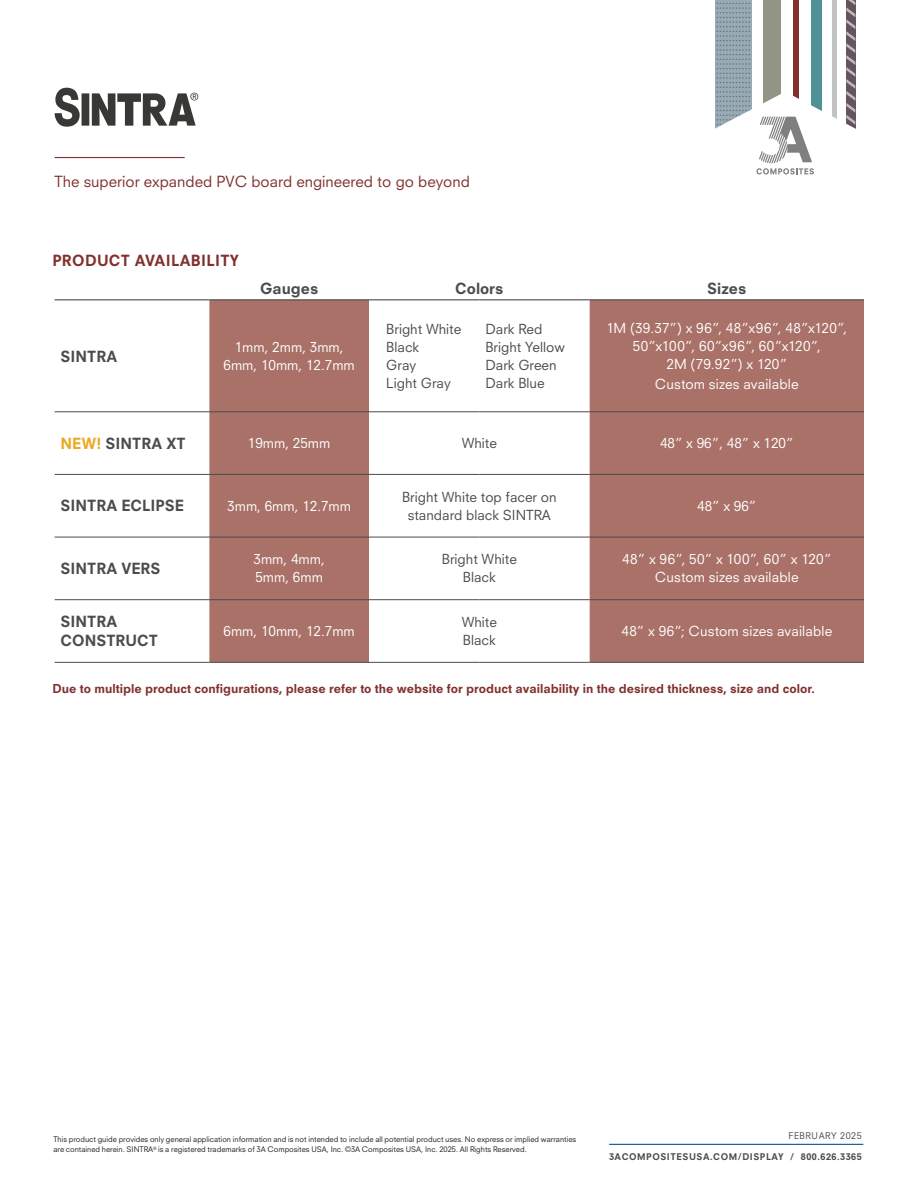
<style>
.page{position:relative;width:918px;height:1188px;background:#fff}
.page>*{position:absolute;margin:0;border:0;box-sizing:border-box;transform-origin:0 0}
.t1{font:800 15px "Neuzeit SLT Std";color:#4b4c4d}
.t2{font:15px "Neuzeit SLT Std";color:#81302f}
.t3{font:800 15px "Neuzeit SLT Std";letter-spacing:.02em;color:#81302f}
.t4{font:13.5px "Neuzeit SLT Std";letter-spacing:.005em;color:#fff}
.t5{font:13.5px "Neuzeit SLT Std";color:#4b4c4d}
.t6{font:13.5px/18px "Neuzeit SLT Std";letter-spacing:.025em;color:#fff;text-align:center}
.t7{font:13.5px "Neuzeit SLT Std";letter-spacing:.035em;color:#fff}
.t8{font:800 12px "Neuzeit SLT Std";color:#81302f}
.t9{font:800 9px "Neuzeit SLT Std";letter-spacing:.06em;color:#4b4c4d}
.t10{font:9px "Neuzeit SLT Std";letter-spacing:.06em;color:#4b4c4d}
.t11{font:7.5px/10.5px "Neuzeit SLT Std";color:#231f20}
.s1{color:#eba820}
</style>
<div class="page">
<svg style="left:715px;top:0;width:141px;height:175px"></svg>
<svg style="left:55px;top:88px;width:143px;height:39px"></svg>
<hr style="left:55px;top:157px;width:130px;height:1px;background:#81302f">
<hr style="left:609px;top:1144px;width:254px;height:1px;background:#0056a3">
<svg style="left:209px;top:300px;width:655px;height:362px;fill:#a97168"></svg>
<hr style="left:55px;top:299px;width:154px;height:1px;background:#4b4c4d">
<hr style="left:209px;top:299px;width:160px;height:1px;background:#4b4c4d">
<hr style="left:369px;top:299px;width:110px;height:1px;background:#4b4c4d">
<hr style="left:479px;top:299px;width:111px;height:1px;background:#4b4c4d">
<hr style="left:590px;top:299px;width:274px;height:1px;background:#4b4c4d">
<hr style="left:55px;top:412px;width:154px;height:1px;background:#4b4c4d">
<hr style="left:55px;top:474px;width:154px;height:1px;background:#4b4c4d">
<hr style="left:55px;top:537px;width:154px;height:1px;background:#4b4c4d">
<hr style="left:209px;top:537px;width:160px;height:1px;background:#4b4c4d">
<hr style="left:369px;top:537px;width:110px;height:1px;background:#4b4c4d">
<hr style="left:479px;top:537px;width:111px;height:1px;background:#4b4c4d">
<hr style="left:590px;top:537px;width:274px;height:1px;background:#4b4c4d">
<hr style="left:55px;top:599px;width:154px;height:1px;background:#4b4c4d">
<hr style="left:209px;top:599px;width:160px;height:1px;background:#4b4c4d">
<hr style="left:369px;top:599px;width:110px;height:1px;background:#4b4c4d">
<hr style="left:479px;top:599px;width:111px;height:1px;background:#4b4c4d">
<hr style="left:590px;top:599px;width:274px;height:1px;background:#4b4c4d">
<hr style="left:55px;top:662px;width:154px;height:1px;background:#4b4c4d">
<hr style="left:209px;top:662px;width:160px;height:1px;background:#4b4c4d">
<hr style="left:369px;top:662px;width:110px;height:1px;background:#4b4c4d">
<hr style="left:479px;top:662px;width:111px;height:1px;background:#4b4c4d">
<hr style="left:590px;top:662px;width:274px;height:1px;background:#4b4c4d">
<hr style="left:209px;top:412px;width:160px;height:1px;background:#4b4c4d">
<hr style="left:369px;top:412px;width:110px;height:1px;background:#4b4c4d">
<hr style="left:479px;top:412px;width:111px;height:1px;background:#4b4c4d">
<hr style="left:590px;top:412px;width:274px;height:1px;background:#4b4c4d">
<hr style="left:209px;top:474px;width:160px;height:1px;background:#4b4c4d">
<hr style="left:369px;top:474px;width:110px;height:1px;background:#4b4c4d">
<hr style="left:479px;top:474px;width:111px;height:1px;background:#4b4c4d">
<hr style="left:590px;top:474px;width:274px;height:1px;background:#4b4c4d">
<p class="t2" style="left:55px;top:172px;width:417px">The superior expanded PVC board engineered to go beyond</p>
<p class="t3" style="left:52px;top:251px;width:188px">PRODUCT AVAILABILITY</p>
<p class="t1" style="left:260px;top:279px;width:60px">Gauges</p>
<p class="t1" style="left:455px;top:279px;width:50px">Colors</p>
<p class="t1" style="left:707px;top:279px;width:41px">Sizes</p>
<p class="t1" style="left:61px;top:347px;width:58px">SINTRA</p>
<p class="t4" style="left:235px;top:339px;width:110px">1mm, 2mm, 3mm,</p>
<p class="t4" style="left:224px;top:357px;width:133px">6mm, 10mm, 12.7mm</p>
<p class="t5" style="left:386px;top:321px;width:77px">Bright White</p>
<p class="t5" style="left:386px;top:339px;width:35px">Black</p>
<p class="t5" style="left:386px;top:357px;width:32px">Gray</p>
<p class="t5" style="left:386px;top:375px;width:66px">Light Gray</p>
<p class="t5" style="left:485px;top:321px;width:59px">Dark Red</p>
<p class="t5" style="left:485px;top:339px;width:81px">Bright Yellow</p>
<p class="t5" style="left:485px;top:357px;width:73px">Dark Green</p>
<p class="t5" style="left:485px;top:375px;width:61px">Dark Blue</p>
<p class="t6" style="left:606px;top:319px;width:242px">1M (39.37”) x 96”, 48”x96”, 48”x120”,<br>50”x100”, 60”x96”, 60”x120”,</p>
<p class="t4" style="left:666px;top:356px;width:122px">2M (79.92”) x 120”</p>
<p class="t4" style="left:655px;top:376px;width:145px">Custom sizes available</p>
<p class="t1" style="left:61px;top:434px;width:126px"><span class="s1">NEW!</span> SINTRA XT</p>
<p class="t4" style="left:248px;top:435px;width:84px">19mm, 25mm</p>
<p class="t5" style="left:462px;top:435px;width:37px">White</p>
<p class="t4" style="left:660px;top:435px;width:135px">48” x 96”, 48” x 120”</p>
<p class="t1" style="left:61px;top:497px;width:125px">SINTRA ECLIPSE</p>
<p class="t4" style="left:227px;top:498px;width:125px">3mm, 6mm, 12.7mm</p>
<p class="t5" style="left:402px;top:489px;width:156px">Bright White top facer on</p>
<p class="t5" style="left:408px;top:507px;width:145px">standard black SINTRA</p>
<p class="t4" style="left:697px;top:498px;width:61px">48” x 96”</p>
<p class="t1" style="left:61px;top:559px;width:101px">SINTRA VERS</p>
<p class="t4" style="left:254px;top:551px;width:73px">3mm, 4mm,</p>
<p class="t4" style="left:255px;top:569px;width:69px">5mm, 6mm</p>
<p class="t5" style="left:442px;top:551px;width:77px">Bright White</p>
<p class="t5" style="left:463px;top:569px;width:35px">Black</p>
<p class="t7" style="left:622px;top:551px;width:211px">48” x 96”, 50” x 100”, 60” x 120”</p>
<p class="t4" style="left:655px;top:569px;width:145px">Custom sizes available</p>
<p class="t1" style="left:61px;top:612px;width:58px">SINTRA</p>
<p class="t1" style="left:61px;top:632px;width:99px">CONSTRUCT</p>
<p class="t4" style="left:224px;top:623px;width:133px">6mm, 10mm, 12.7mm</p>
<p class="t5" style="left:462px;top:614px;width:37px">White</p>
<p class="t5" style="left:463px;top:632px;width:35px">Black</p>
<p class="t4" style="left:621px;top:623px;width:212px">48” x 96”; Custom sizes available</p>
<p class="t8" style="left:52px;top:681px;width:764px">Due to multiple product configurations, please refer to the website for product availability in the desired thickness, size and color.</p>
<p class="t11" style="left:53px;top:1134px;width:524px">This product guide provides only general application information and is not intended to include all potential product uses. No express or implied warranties are contained herein. SINTRA<sup>®</sup> is a registered trademarks of 3A Composites USA, Inc. ©3A Composites USA, Inc. 2025. All Rights Reserved.</p>
<p class="t10" style="left:788px;top:1130px;width:75px">FEBRUARY 2025</p>
<p class="t9" style="left:609px;top:1151px;width:254px">3ACOMPOSITESUSA.COM/DISPLAY / 800.626.3365</p>
</div>
